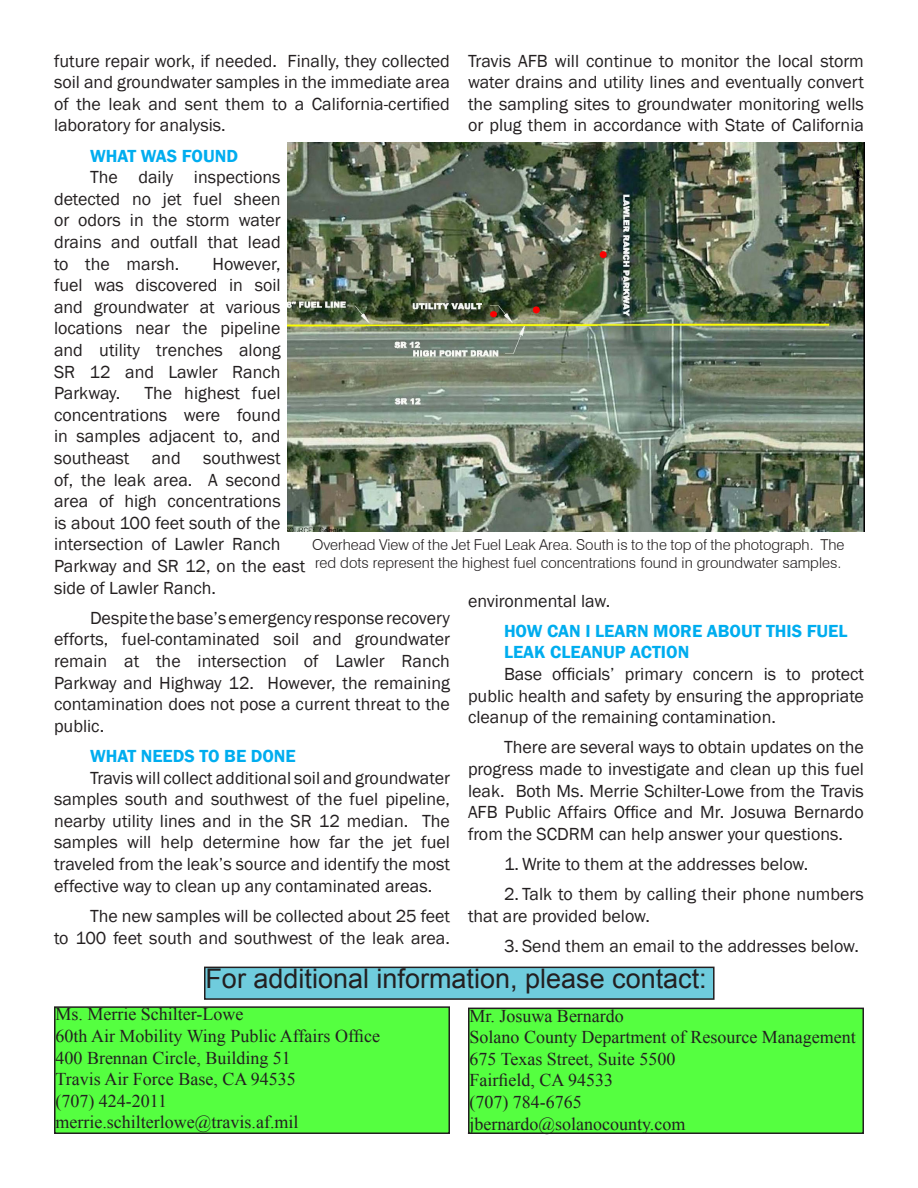
<style>
.page{position:relative;width:918px;height:1188px;background:#fff}
.page>*{position:absolute;margin:0;border:0;box-sizing:border-box;transform-origin:0 0}
.t1{font:27px "Arial";color:#231f20}
.t2{font:18px/21.6px "Franklin Gothic";color:#231f20;text-align:justify}
.t3{font:18px "Times New Roman";color:#231f20}
.t4{font:600 18px/21.6px "Franklin Gothic";color:#00adef}
.t5{font:300 15px/18px "Swiss 721 BT";color:#231f20}
</style>
<div class="page">
<img style="left:287px;top:143px;width:577px;height:388px">
<div style="left:205px;top:967px;width:509px;height:32px;background:#6fccdd"></div>
<div style="left:204px;top:967px;width:511px;height:33px;border:2px solid #231f20"></div>
<div style="left:55px;top:1007px;width:394px;height:126px;background:#55ff40"></div>
<div style="left:54px;top:1006px;width:396px;height:128px;border:2px solid #231f20"></div>
<div style="left:469px;top:1008px;width:394px;height:125px;background:#55ff40"></div>
<div style="left:468px;top:1008px;width:396px;height:126px;border:2px solid #231f20"></div>
<p class="t2" style="left:54px;top:50px;width:397px">future repair work, if needed. Finally, they collected soil and groundwater samples in the immediate area of the leak and sent them to a California-certified laboratory for analysis.</p>
<p class="t4" style="left:90px;top:145px;width:150px">WHAT WAS FOUND</p>
<p class="t2" style="left:54px;top:167px;width:228px;text-indent:36px">The daily inspections detected no jet fuel sheen or odors in the storm water drains and outfall that lead to the marsh.</p>
<p class="t2" style="left:468px;top:50px;width:397px">Travis AFB will continue to monitor the local storm water drains and utility lines and eventually convert the sampling sites to groundwater monitoring wells or plug them in accordance with State of California</p>
<p class="t2" style="left:54px;top:253px;width:228px;text-indent:159px">However, fuel was discovered in soil and groundwater at various locations near the pipeline and utility trenches along SR 12 and Lawler Ranch Parkway.</p>
<p class="t2" style="left:54px;top:383px;width:253px;text-align:left;text-indent:90px">The highest fuel concentrations were found<br>in samples adjacent to, and southeast and southwest<br>of, the leak area. A second area of high concentrations<br>is about 100 feet south of the intersection of Lawler Ranch<br>Parkway and SR 12, on the east side of Lawler Ranch.</p>
<p class="t2" style="left:54px;top:607px;width:398px;text-indent:36px">Despite the base’s emergency response recovery efforts, fuel-contaminated soil and groundwater remain at the intersection of Lawler Ranch Parkway and Highway 12. However, the remaining contamination does not pose a current threat to the public.</p>
<p class="t4" style="left:90px;top:745px;width:207px">WHAT NEEDS TO BE DONE</p>
<p class="t2" style="left:54px;top:767px;width:397px;text-indent:36px">Travis will collect additional soil and groundwater samples south and southwest of the fuel pipeline, nearby utility lines and in the SR 12 median. The samples will help determine how far the jet fuel traveled from the leak’s source and identify the most effective way to clean up any contaminated areas.</p>
<p class="t2" style="left:54px;top:905px;width:397px;text-align:right">The new samples will be collected about 25 feet<br>to 100 feet south and southwest of the leak area.</p>
<p class="t5" style="left:312px;top:535px;width:534px">Overhead View of the Jet Fuel Leak Area. South is to the top of the photograph. The red dots represent the highest fuel concentrations found in groundwater samples.</p>
<p class="t2" style="left:468px;top:590px;width:144px">environmental law.</p>
<p class="t4" style="left:504px;top:620px;width:345px">HOW CAN I LEARN MORE ABOUT THIS FUEL<br>LEAK CLEANUP ACTION</p>
<p class="t2" style="left:468px;top:664px;width:398px;text-indent:36px">Base officials’ primary concern is to protect public health and safety by ensuring the appropriate cleanup of the remaining contamination.</p>
<p class="t2" style="left:468px;top:737px;width:397px;text-indent:36px">There are several ways to obtain updates on the progress made to investigate and clean up this fuel leak. Both Ms. Merrie Schilter-Lowe from the Travis AFB Public Affairs Office and Mr. Josuwa Bernardo from the SCDRM can help answer your questions.</p>
<p class="t2" style="left:504px;top:854px;width:306px">1. Write to them at the addresses below.</p>
<p class="t2" style="left:468px;top:884px;width:397px;text-indent:36px">2. Talk to them by calling their phone numbers that are provided below.</p>
<p class="t2" style="left:504px;top:936px;width:356px">3. Send them an email to the addresses below.</p>
<p class="t1" style="left:206px;top:961px;width:503px">For additional information, please contact:</p>
<p class="t3" style="left:56px;top:1002px;width:190px">Ms. Merrie Schilter-Lowe</p>
<p class="t3" style="left:56px;top:1024px;width:326px">60th Air Mobility Wing Public Affairs Office</p>
<p class="t3" style="left:56px;top:1045px;width:237px">400 Brennan Circle, Building 51</p>
<p class="t3" style="left:56px;top:1067px;width:242px">Travis Air Force Base, CA 94535</p>
<p class="t3" style="left:56px;top:1089px;width:113px">(707) 424-2011</p>
<p class="t3" style="left:56px;top:1110px;width:245px">merrie.schilterlowe@travis.af.mil</p>
<p class="t3" style="left:470px;top:1003px;width:156px">Mr. Josuwa Bernardo</p>
<p class="t3" style="left:470px;top:1025px;width:388px">Solano County Department of Resource Management</p>
<p class="t3" style="left:470px;top:1047px;width:207px">675 Texas Street, Suite 5500</p>
<p class="t3" style="left:470px;top:1068px;width:145px">Fairfield, CA 94533</p>
<p class="t3" style="left:470px;top:1090px;width:114px">(707) 784-6765</p>
<p class="t3" style="left:470px;top:1111px;width:217px">jbernardo@solanocounty.com</p>
</div>
